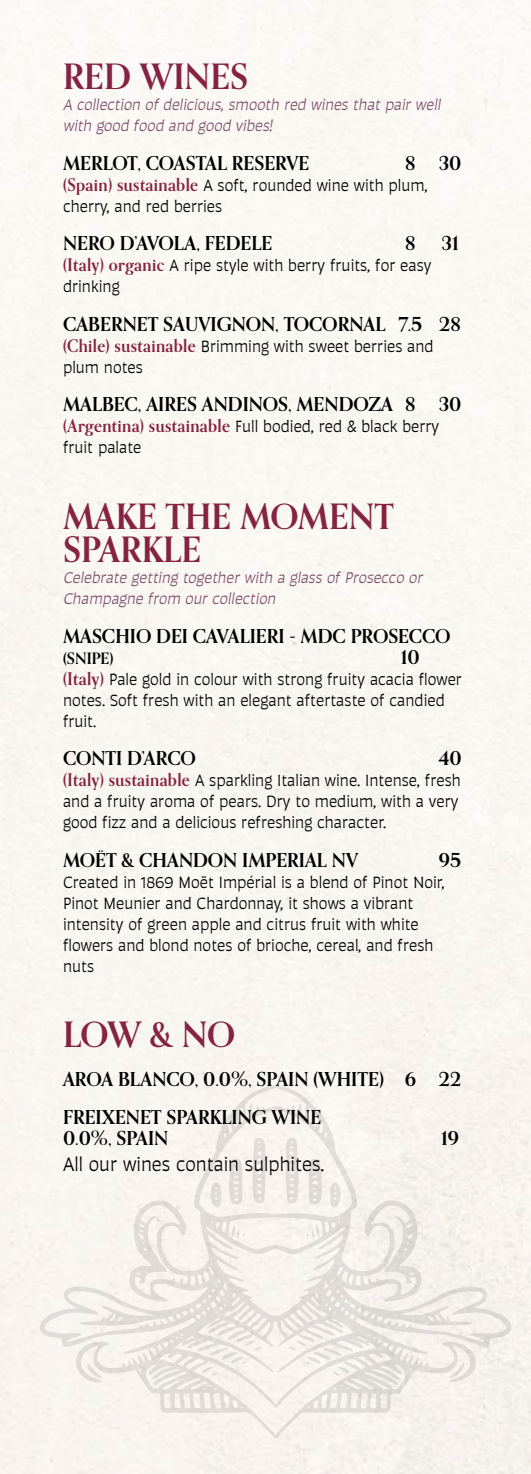
<style>
.page{position:relative;width:531px;height:1474px;background:#fff}
.page>*{position:absolute;margin:0;border:0;box-sizing:border-box;transform-origin:0 0}
.t1{font:700 35px/33.2px "Orpheus Pro";color:#852342}
.t2{font:21px "Auster";color:#000}
.t3{font:700 19.25px/38.5px "Orpheus Pro";color:#000}
.t4{font:17.5px/21px "Auster";color:#000}
.t5{font:italic 16.62px/21px "Auster";color:#7d4f67}
.t6{font:700 15.75px "Orpheus Pro";color:#000}
.s1{font-family:"Orpheus Pro";font-weight:700;color:#852342}
</style>
<div class="page">
<svg style="left:38px;top:1084px;width:475px;height:355px;fill:#f7f3ef"></svg>
<svg style="left:288px;top:1334px;width:61px;height:42px"></svg>
<svg style="left:202px;top:1334px;width:60px;height:41px"></svg>
<svg style="left:306px;top:1223px;width:14px;height:15px"></svg>
<svg style="left:231px;top:1224px;width:14px;height:14px"></svg>
<h1 class="t1" style="left:63px;top:60px;width:187px">RED WINES</h1>
<p class="t5" style="left:63px;top:94px;width:382px">A collection of delicious, smooth red wines that pair well with good food and good vibes!</p>
<p class="t3" style="left:63px;top:143px;width:248px">MERLOT, COASTAL RESERVE</p>
<p class="t3" style="left:405px;top:143px;width:58px">8 30</p>
<p class="t4" style="left:63px;top:174px;width:366px"><span class="s1">(Spain) sustainable</span> A soft, rounded wine with plum, cherry, and red berries</p>
<p class="t3" style="left:63px;top:224px;width:211px">NERO D’AVOLA, FEDELE</p>
<p class="t3" style="left:405px;top:224px;width:12px">8</p>
<p class="t3" style="left:441px;top:224px;width:19px">31</p>
<p class="t4" style="left:63px;top:255px;width:370px"><span class="s1">(Italy) organic</span> A ripe style with berry fruits, for easy drinking</p>
<p class="t3" style="left:63px;top:304px;width:399px">CABERNET SAUVIGNON, TOCORNAL 7.5 28</p>
<p class="t4" style="left:63px;top:335px;width:372px"><span class="s1">(Chile) sustainable</span> Brimming with sweet berries and plum notes</p>
<p class="t3" style="left:63px;top:385px;width:400px">MALBEC, AIRES ANDINOS, MENDOZA 8 30</p>
<p class="t4" style="left:63px;top:416px;width:378px"><span class="s1">(Argentina) sustainable</span> Full bodied, red &amp; black berry fruit palate</p>
<h1 class="t1" style="left:63px;top:499px;width:332px">MAKE THE MOMENT<br>SPARKLE</h1>
<p class="t5" style="left:63px;top:567px;width:364px">Celebrate getting together with a glass of Prosecco or<br>Champagne from our collection</p>
<p class="t3" style="left:63px;top:616px;width:389px">MASCHIO DEI CAVALIERI - MDC PROSECCO</p>
<p class="t6" style="left:63px;top:648px;width:52px">(SNIPE)</p>
<p class="t3" style="left:401px;top:637px;width:20px">10</p>
<p class="t4" style="left:63px;top:668px;width:400px"><span class="s1">(Italy)</span> Pale gold in colour with strong fruity acacia flower notes. Soft fresh with an elegant aftertaste of candied fruit.</p>
<p class="t3" style="left:63px;top:738px;width:134px">CONTI D’ARCO</p>
<p class="t3" style="left:438px;top:738px;width:25px">40</p>
<p class="t4" style="left:63px;top:769px;width:399px;text-align:justify"><span class="s1">(Italy) sustainable</span> A sparkling Italian wine. Intense, fresh and a fruity aroma of pears. Dry to medium, with a very good fizz and a delicious refreshing character.</p>
<p class="t3" style="left:63px;top:840px;width:296px">MOËT &amp; CHANDON IMPERIAL NV</p>
<p class="t3" style="left:439px;top:840px;width:24px">95</p>
<p class="t4" style="left:63px;top:871px;width:383px">Created in 1869 Moët Impérial is a blend of Pinot Noir, Pinot Meunier and Chardonnay, it shows a vibrant intensity of green apple and citrus fruit with white flowers and blond notes of brioche, cereal, and fresh nuts</p>
<h1 class="t1" style="left:63px;top:1017px;width:174px">LOW &amp; NO</h1>
<p class="t3" style="left:63px;top:1059px;width:400px">AROA BLANCO, 0.0%, SPAIN (WHITE) 6 22<br>FREIXENET SPARKLING WINE</p>
<p class="t3" style="left:63px;top:1118px;width:107px">0.0%, SPAIN</p>
<p class="t3" style="left:441px;top:1118px;width:19px">19</p>
<p class="t2" style="left:63px;top:1153px;width:263px">All our wines contain sulphites.</p>
</div>
